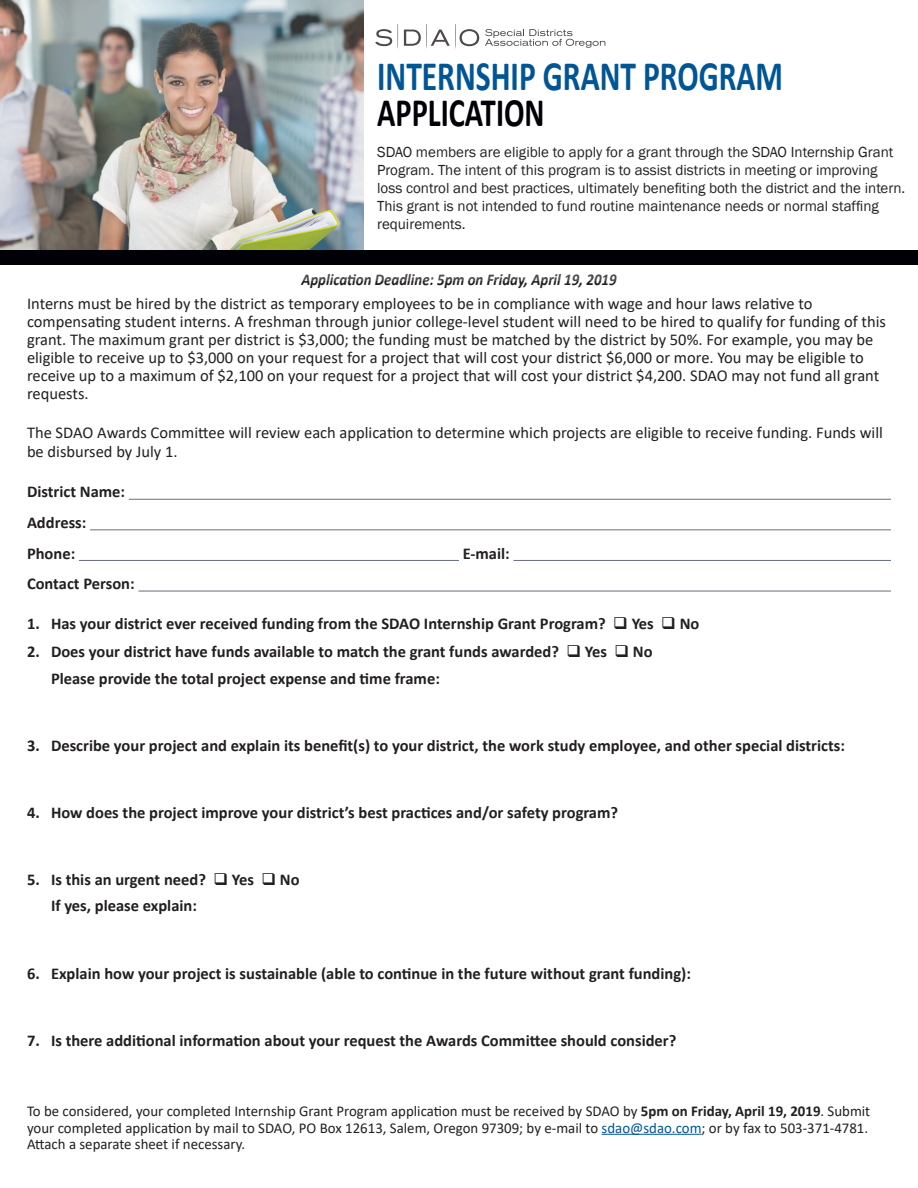
<style>
.page{position:relative;width:918px;height:1188px;background:#fff}
.page>*{position:absolute;margin:0;border:0;box-sizing:border-box;transform-origin:0 0}
.t1{font:700 42px "Calibri";color:#005595;scale:.75 1}
.t2{font:700 40.5px "Calibri";color:#000006;scale:.75 1}
.t3{font:16.5px/18px "Calibri";color:#231f20}
.t4{font:700 16.5px "Calibri";color:#231f20}
.t5{font:italic 700 16.5px "Calibri";color:#231f20;scale:.9 1}
.t6{font:15px/18px "Franklin Gothic";color:#231f20}
.t7{font:15px/16.5px "Calibri";color:#231f20}
.s1{font-weight:700}
.s2{color:#005595}
</style>
<div class="page">
<hr style="left:129px;top:499px;width:762px;height:1px;background:#686f7b">
<hr style="left:90px;top:530px;width:801px;height:1px;background:#686f7b">
<hr style="left:79px;top:560px;width:380px;height:1px;background:#686f7b">
<hr style="left:513px;top:560px;width:378px;height:1px;background:#686f7b">
<hr style="left:138px;top:591px;width:753px;height:1px;background:#686f7b">
<hr style="left:602px;top:1134px;width:100px;height:1px;background:#005595">
<img style="left:0;top:0;width:918px;height:251px">
<div style="left:0;top:251px;width:918px;height:14px;background:#000006"></div>
<p class="t1" style="left:377px;top:46px;width:543px">INTERNSHIP GRANT PROGRAM</p>
<p class="t2" style="left:377px;top:84px;width:225px">APPLICATION</p>
<p class="t6" style="left:377px;top:144px;width:530px">SDAO members are eligible to apply for a grant through the SDAO Internship Grant Program. The intent of this program is to assist districts in meeting or improving loss control and best practices, ultimately benefiting both the district and the intern.<br>This grant is not intended to fund routine maintenance needs or normal staffing requirements.</p>
<p class="t5" style="left:301px;top:267px;width:352px">Application Deadline: 5pm on Friday, April 19, 2019</p>
<p class="t3" style="left:27px;top:294px;width:860px">Interns must be hired by the district as temporary employees to be in compliance with wage and hour laws relative to compensating student interns. A freshman through junior college-level student will need to be hired to qualify for funding of this grant. The maximum grant per district is $3,000; the funding must be matched by the district by 50%. For example, you may be eligible to receive up to $3,000 on your request for a project that will cost your district $6,000 or more. You may be eligible to receive up to a maximum of $2,100 on your request for a project that will cost your district $4,200. SDAO may not fund all grant requests.</p>
<p class="t3" style="left:27px;top:422px;width:857px;line-height:19.8px">The SDAO Awards Committee will review each application to determine which projects are eligible to receive funding. Funds will be disbursed by July 1.</p>
<p class="t4" style="left:27px;top:480px;width:100px">District Name:</p>
<p class="t4" style="left:27px;top:511px;width:61px">Address:</p>
<p class="t4" style="left:27px;top:541px;width:50px">Phone:</p>
<p class="t4" style="left:463px;top:541px;width:49px">E-mail:</p>
<p class="t4" style="left:27px;top:572px;width:109px">Contact Person:</p>
<p class="t4" style="left:27px;top:612px;width:674px">1. Has your district ever received funding from the SDAO Internship Grant Program? ❑ Yes ❑ No</p>
<p class="t4" style="left:27px;top:640px;width:627px">2. Does your district have funds available to match the grant funds awarded? ❑ Yes ❑ No</p>
<p class="t4" style="left:51px;top:667px;width:390px">Please provide the total project expense and time frame:</p>
<p class="t4" style="left:27px;top:734px;width:819px">3. Describe your project and explain its benefit(s) to your district, the work study employee, and other special districts:</p>
<p class="t4" style="left:27px;top:801px;width:593px">4. How does the project improve your district’s best practices and/or safety program?</p>
<p class="t4" style="left:27px;top:868px;width:274px">5. Is this an urgent need? ❑ Yes ❑ No</p>
<p class="t4" style="left:51px;top:894px;width:147px">If yes, please explain:</p>
<p class="t4" style="left:27px;top:961px;width:665px">6. Explain how your project is sustainable (able to continue in the future without grant funding):</p>
<p class="t4" style="left:27px;top:1028px;width:651px">7. Is there additional information about your request the Awards Committee should consider?</p>
<p class="t7" style="left:27px;top:1102px;width:845px">To be considered, your completed Internship Grant Program application must be received by SDAO by <span class="s1">5pm on Friday, April 19, 2019</span>. Submit your completed application by mail to SDAO, PO Box 12613, Salem, Oregon 97309; by e-mail to <span class="s2">sdao@sdao.com</span>; or by fax to 503-371-4781.<br>Attach a separate sheet if necessary.</p>
</div>
